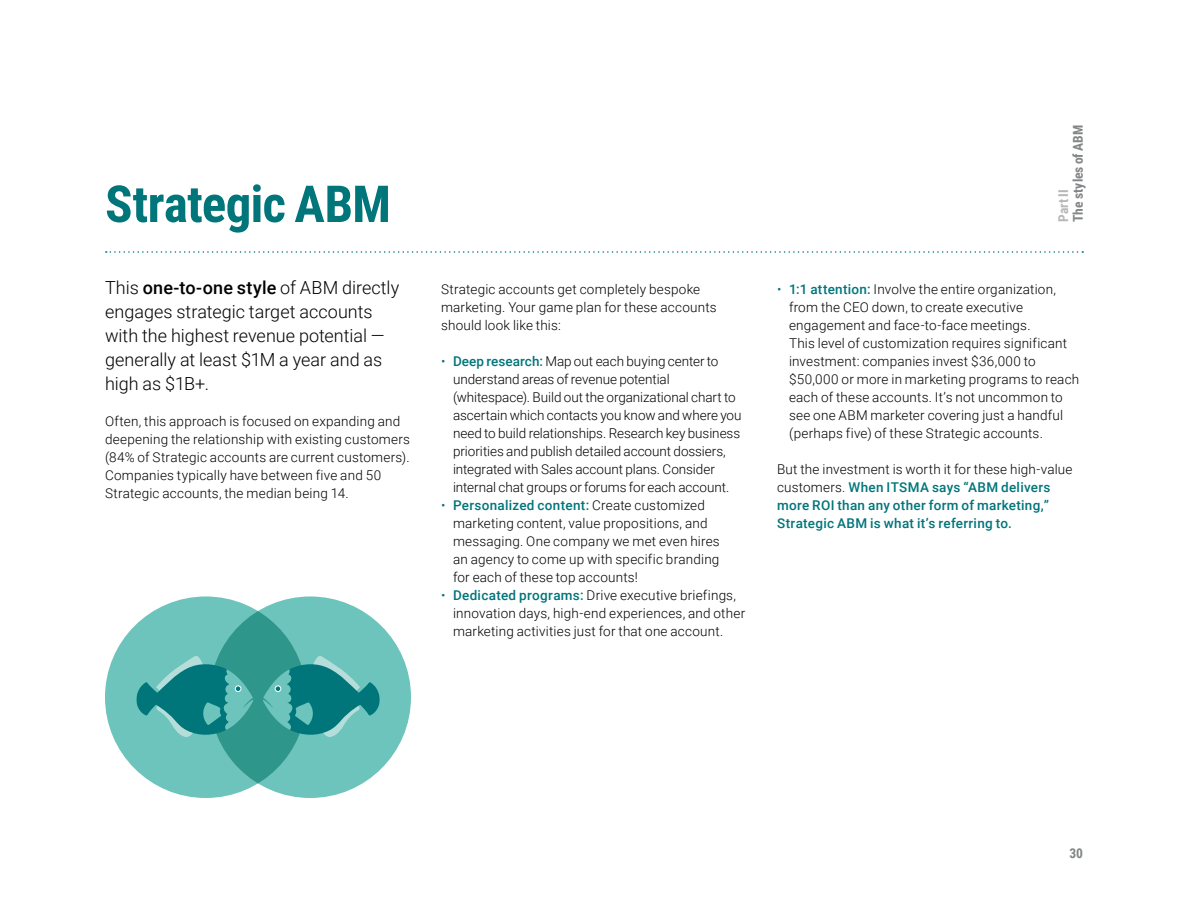
<style>
.page{position:relative;width:1188px;height:918px;background:#fff}
.page>*{position:absolute;margin:0;border:0;box-sizing:border-box;transform-origin:0 0}
.t1{font:700 51px "Roboto Condensed";letter-spacing:-.015em;color:#00757a}
.t2{font:300 18px/24px "Roboto";color:#000}
.t3{font:300 13.5px/18px "Roboto";letter-spacing:.015em;color:#000}
.t4{font:300 13.5px/18px "Roboto";letter-spacing:-.005em;color:#000}
.t5{font:500 13.5px/18px "Roboto";letter-spacing:.025em;color:#00757a}
.t6{font:700 13.5px "Roboto Condensed";letter-spacing:.005em;color:#838586}
.t7{font:700 13.5px "Roboto Condensed";letter-spacing:.005em;color:#b8b7b8}
.s1{font-weight:500}
.s2{color:#00757a}
.s3{font-weight:500;color:#00757a}
.s4{font-weight:300;color:#000}
</style>
<div class="page">
<svg style="left:106px;top:251px;width:977px;height:2px"></svg>
<div style="left:105px;top:596px;width:202px;height:202px;background:#6dc4bc;border-radius:50%"></div>
<svg style="left:209px;top:596px;width:202px;height:202px;background:#60bab1"></svg>
<svg style="left:136px;top:652px;width:244px;height:91px"></svg>
<p class="t6" style="left:1069px;top:222px;width:99px;rotate:-90deg">The styles of ABM</p>
<h1 class="t1" style="left:105px;top:168px;width:287px">Strategic ABM</h1>
<p class="t7" style="left:1054px;top:222px;width:34px;rotate:-90deg">Part II</p>
<h2 class="t2" style="left:105px;top:275px;width:296px">This <span class="s1">one-to-one style</span> of ABM directly engages strategic target accounts with the highest revenue potential — generally at least $1M a year and as high as $1B+.</h2>
<p class="t3" style="left:105px;top:412px;width:306px">Often, this approach is focused on expanding and deepening the relationship with existing customers (84% of Strategic accounts are current customers).<br>Companies typically have between five and 50<br>Strategic accounts, the median being 14.</p>
<p class="t3" style="left:441px;top:280px;width:277px">Strategic accounts get completely bespoke marketing. Your game plan for these accounts should look like this:</p>
<p class="t4" style="left:453px;top:352px;width:290px;text-indent:-12px"><span class="s2">•</span> <span class="s3">Deep research:</span> Map out each buying center to understand areas of revenue potential (whitespace). Build out the organizational chart to ascertain which contacts you know and where you need to build relationships. Research key business priorities and publish detailed account dossiers, integrated with Sales account plans. Consider internal chat groups or forums for each account.</p>
<p class="t3" style="left:453px;top:496px;width:268px;text-indent:-12px"><span class="s2">•</span> <span class="s3">Personalized content:</span> Create customized marketing content, value propositions, and messaging. One company we met even hires an agency to come up with specific branding for each of these top accounts!</p>
<p class="t3" style="left:453px;top:586px;width:294px;text-indent:-12px"><span class="s2">•</span> <span class="s3">Dedicated programs:</span> Drive executive briefings, innovation days, high-end experiences, and other marketing activities just for that one account.</p>
<p class="t3" style="left:789px;top:280px;width:292px;text-indent:-12px"><span class="s2">•</span> <span class="s3">1:1 attention:</span> Involve the entire organization, from the CEO down, to create executive engagement and face-to-face meetings.<br>This level of customization requires significant investment: companies invest $36,000 to $50,000 or more in marketing programs to reach each of these accounts. It’s not uncommon to see one ABM marketer covering just a handful (perhaps five) of these Strategic accounts.</p>
<p class="t5" style="left:777px;top:460px;width:297px"><span class="s4">But the investment is worth it for these high-value customers.</span> When ITSMA says “ABM delivers more ROI than any other form of marketing,” Strategic ABM is what it’s referring to.</p>
<p class="t6" style="left:1069px;top:844px;width:15px">30</p>
</div>
